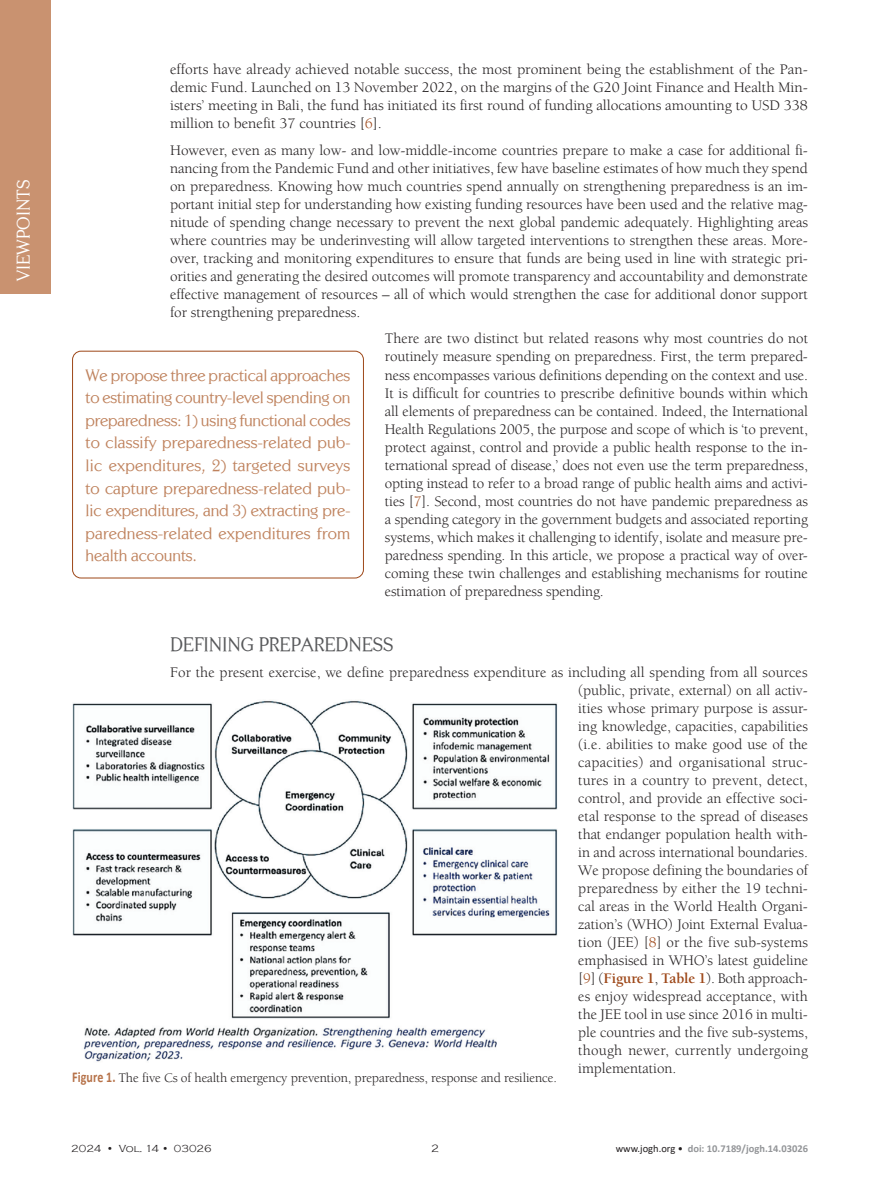
<style>
.page{position:relative;width:893px;height:1191px;background:#fff}
.page>*{position:absolute;margin:0;border:0;box-sizing:border-box;transform-origin:0 0}
.Podnaslovi_VIEW{font:19.5px "Centabel";letter-spacing:-.01em;color:#57585a}
.t1{font:18px "Centabel";color:#fff}
.LEAD_Viewpoints{font:16.5px/22.5px "Centabel";letter-spacing:.005em;color:#bf825d;text-align:justify}
.Tekst_Osnovni{font:15px/18px "Berkeley Std";letter-spacing:-.005em;color:#231f20;text-align:justify}
.potpisi_slike_Figure{font:13.5px "Berkeley Std";letter-spacing:-.01em;color:#231f20}
.t2{font:300 10.95px "Copperplate Gothic";color:#231f20}
.t3{font:700 10.5px "Calibri";color:#939598}
.t4{font:300 10.5px "Copperplate Gothic";color:#231f20}
.s1{color:#9d4718}
.s2{font-weight:700;color:#9d4718}
.s3{font-family:"Calibri";font-weight:700;font-size:15px;color:#b67249}
.s4{font-weight:400;color:#231f20}
</style>
<div class="page">
<div style="left:0;top:0;width:51px;height:293px;background:#c99270"></div>
<div style="left:72px;top:351px;width:292px;height:227px;border:1px solid #9d4718;border-radius:9px"></div>
<img style="left:72px;top:701px;width:485px;height:361px">
<p class="t1" style="left:13px;top:281px;width:103px;rotate:-90deg">VIEWPOINTS</p>
<p class="Tekst_Osnovni" style="left:170px;top:61px;width:639px">efforts have already achieved notable success, the most prominent being the establishment of the Pan&shy;demic Fund. Launched on 13 November 2022, on the margins of the G20 Joint Finance and Health Min&shy;isters’ meeting in Bali, the fund has initiated its first round of funding allocations amounting to USD 338 million to benefit 37 countries [<span class="s1">6</span>].</p>
<p class="Tekst_Osnovni" style="left:170px;top:141px;width:640px">However, even as many low- and low-middle-income countries prepare to make a case for additional fi&shy;nancing from the Pandemic Fund and other initiatives, few have baseline estimates of how much they spend on preparedness. Knowing how much countries spend annually on strengthening preparedness is an im&shy;portant initial step for understanding how existing funding resources have been used and the relative mag&shy;nitude of spending change necessary to prevent the next global pandemic adequately. Highlighting areas where countries may be underinvesting will allow targeted interventions to strengthen these areas. More&shy;over, tracking and monitoring expenditures to ensure that funds are being used in line with strategic pri&shy;orities and generating the desired outcomes will promote transparency and accountability and demonstrate effective management of resources – all of which would strengthen the case for additional donor support for strengthening preparedness.</p>
<p class="Tekst_Osnovni" style="left:385px;top:330px;width:425px">There are two distinct but related reasons why most countries do not routinely measure spending on preparedness. First, the term prepared&shy;ness encompasses various definitions depending on the context and use.<br>It is difficult for countries to prescribe definitive bounds within which all elements of preparedness can be contained. Indeed, the International Health Regulations 2005, the purpose and scope of which is ‘to prevent, protect against, control and provide a public health response to the in&shy;ternational spread of disease,’ does not even use the term preparedness, opting instead to refer to a broad range of public health aims and activi&shy;ties [<span class="s1">7</span>]. Second, most countries do not have pandemic preparedness as a spending category in the government budgets and associated reporting systems, which makes it challenging to identify, isolate and measure pre&shy;paredness spending. In this article, we propose a practical way of over&shy;coming these twin challenges and establishing mechanisms for routine estimation of preparedness spending.</p>
<p class="Podnaslovi_VIEW" style="left:170px;top:632px;width:225px">DEFINING PREPAREDNESS</p>
<p class="Tekst_Osnovni" style="left:578px;top:663px;width:231px;text-indent:-408px">For the present exercise, we define preparedness expenditure as including all spending from all sources (public, private, external) on all activ&shy;ities whose primary purpose is assur&shy;ing knowledge, capacities, capabilities (i.e. abilities to make good use of the capacities) and organisational struc&shy;tures in a country to prevent, detect, control, and provide an effective soci&shy;etal response to the spread of diseases that endanger population health with&shy;in and across international boundaries.<br>We propose defining the boundaries of preparedness by either the 19 techni&shy;cal areas in the World Health Organi&shy;zation’s (WHO) Joint External Evalua&shy;tion (JEE) [<span class="s1">8</span>] or the five sub-systems emphasised in WHO’s latest guideline [<span class="s1">9</span>] (<span class="s2">Figure 1</span>, <span class="s2">Table 1</span>). Both approach&shy;es enjoy widespread acceptance, with the JEE tool in use since 2016 in multi&shy;ple countries and the five sub-systems, though newer, currently undergoing implementation.</p>
<p class="LEAD_Viewpoints" style="left:86px;top:364px;width:267px">We propose three practical approaches to estimating country-level spending on preparedness: 1) using functional codes to classify preparedness-related pub&shy;lic expenditures, 2) targeted surveys to capture preparedness-related pub&shy;lic expenditures, and 3) extracting pre&shy;paredness-related expenditures from health accounts.</p>
<p class="potpisi_slike_Figure" style="left:72px;top:1070px;width:486px"><span class="s3">Figure 1.</span> The five Cs of health emergency prevention, preparedness, response and resilience.</p>
<p class="t4" style="left:71px;top:1142px;width:142px">2024 • Vol. 14 • 03026</p>
<p class="t2" style="left:431px;top:1142px;width:9px">2</p>
<p class="t3" style="left:616px;top:1141px;width:194px"><span class="s4">www.jogh.org •</span> doi: 10.7189/jogh.14.03026</p>
</div>
